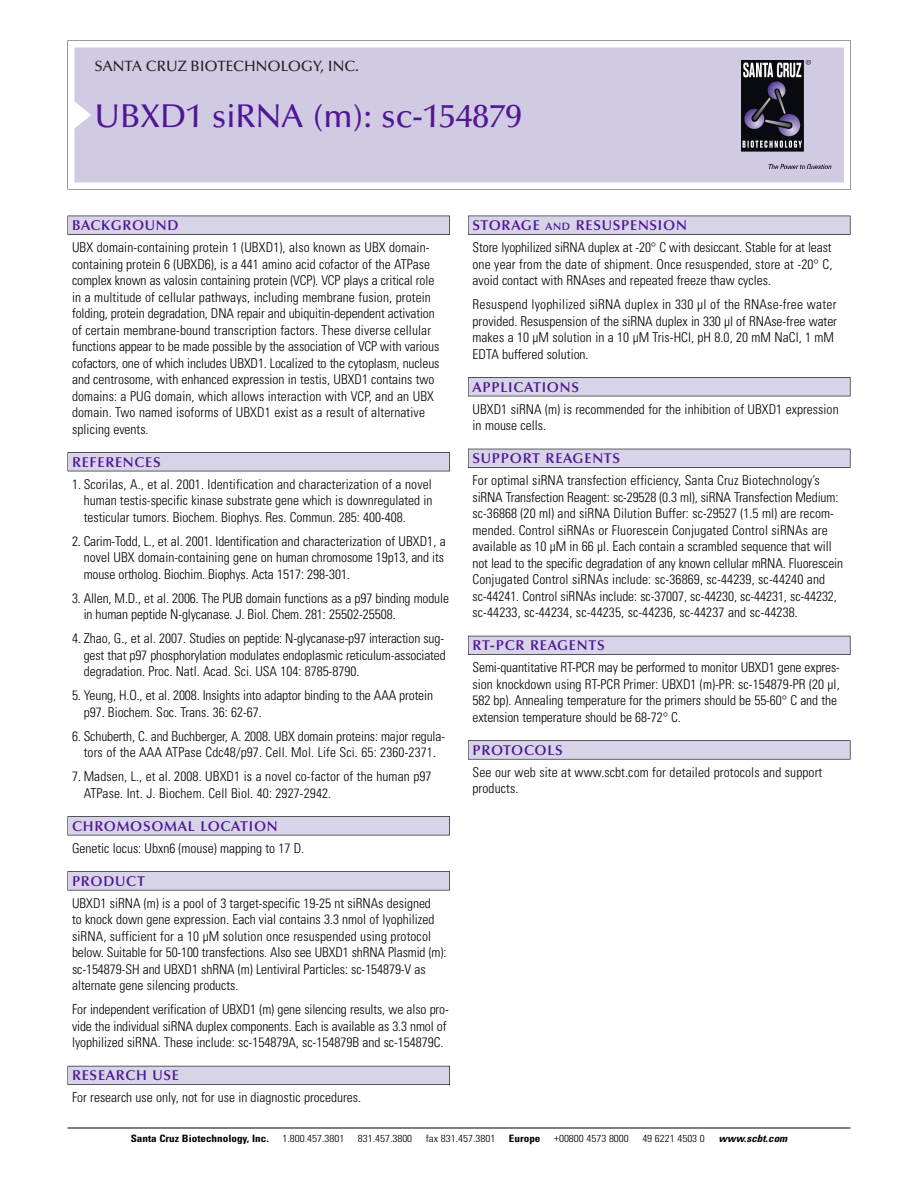
<style>
.page{position:relative;width:918px;height:1188px;background:#fff}
.page>*{position:absolute;margin:0;border:0;box-sizing:border-box;transform-origin:0 0}
.t1{font:500 33px "Optima";color:#511695}
.t2{font:500 15px "Optima";color:#231f20}
.t3{font:600 14.25px "Optima";letter-spacing:.05em;color:#511695}
.t4{font:300 condensed 13.5px/16.5px "Univers";color:#000}
.t5{font:300 condensed 10.2px "Univers";color:#000;scale:1.1 1}
.t6{font:700 condensed 10.2px "Univers";color:#000;scale:1.1 1}
.t7{font:italic 700 condensed 10.2px "Univers";color:#000;scale:1.1 1}
.s1{font-size:10.65px}
</style>
<div class="page">
<svg style="left:74px;top:41px;width:777px;height:148px"></svg>
<div style="left:74px;top:47px;width:770px;height:135px;background:#d1cae3"></div>
<img style="left:741px;top:60px;width:90px;height:108px">
<div style="left:68px;top:216px;width:382px;height:19px;background:#535256"></div>
<div style="left:68px;top:216px;width:381px;height:18px;background:#d7d4e8"></div>
<div style="left:68px;top:452px;width:382px;height:19px;background:#515155"></div>
<div style="left:68px;top:453px;width:381px;height:18px;background:#d7d4e8"></div>
<div style="left:68px;top:816px;width:382px;height:19px;background:#545357"></div>
<div style="left:68px;top:817px;width:381px;height:18px;background:#d7d4e8"></div>
<div style="left:68px;top:871px;width:382px;height:19px;background:#575659"></div>
<div style="left:68px;top:872px;width:381px;height:18px;background:#d7d4e8"></div>
<div style="left:68px;top:1066px;width:382px;height:19px;background:#595860"></div>
<div style="left:68px;top:1066px;width:381px;height:18px;background:#d7d4e8"></div>
<div style="left:468px;top:216px;width:382px;height:19px;background:#535256"></div>
<div style="left:468px;top:216px;width:382px;height:18px;background:#d7d4e8"></div>
<div style="left:468px;top:377px;width:382px;height:19px;background:#515155"></div>
<div style="left:468px;top:378px;width:382px;height:18px;background:#d7d4e8"></div>
<div style="left:468px;top:449px;width:382px;height:19px;background:#515057"></div>
<div style="left:468px;top:449px;width:382px;height:18px;background:#d7d4e8"></div>
<div style="left:468px;top:636px;width:382px;height:19px;background:#535259"></div>
<div style="left:468px;top:636px;width:382px;height:18px;background:#d7d4e8"></div>
<svg style="left:468px;top:740px;width:382px;height:20px"></svg>
<div style="left:468px;top:741px;width:382px;height:18px;background:#d7d4e8"></div>
<hr style="left:68px;top:1128px;width:782px;height:1px;background:#000">
<p class="t2" style="left:94px;top:60px;width:266px">SANTA CRUZ BIOTECHNOLOGY, INC.</p>
<p class="t1" style="left:94px;top:102px;width:429px">UBXD1 siRNA (m): sc-154879</p>
<p class="t3" style="left:72px;top:219px;width:108px">BACKGROUND</p>
<p class="t4" style="left:72px;top:240px;width:369px">UBX domain-containing protein 1 (UBXD1), also known as UBX domain&shy;containing protein 6 (UBXD6), is a 441 amino acid cofactor of the ATPase complex known as valosin containing protein (VCP). VCP plays a critical role in a multitude of cellular pathways, including membrane fusion, protein folding, protein degradation, DNA repair and ubiquitin-dependent activation of certain membrane-bound transcription factors. These diverse cellular functions appear to be made possible by the association of VCP with various cofactors, one of which includes UBXD1. Localized to the cytoplasm, nucleus and centrosome, with enhanced expression in testis, UBXD1 contains two domains: a PUG domain, which allows interaction with VCP, and an UBX domain. Two named isoforms of UBXD1 exist as a result of alternative splicing events.</p>
<p class="t3" style="left:72px;top:456px;width:90px">REFERENCES</p>
<p class="t4" style="left:84px;top:477px;width:350px;text-align:justify;text-indent:-12px">1. Scorilas, A., et al. 2001. Identification and characterization of a novel human testis-specific kinase substrate gene which is downregulated in testicular tumors. Biochem. Biophys. Res. Commun. 285: 400-408.</p>
<p class="t4" style="left:84px;top:534px;width:364px;text-indent:-12px">2. Carim-Todd, L., et al. 2001. Identification and characterization of UBXD1, a novel UBX domain-containing gene on human chromosome 19p13, and its mouse ortholog. Biochim. Biophys. Acta 1517: 298-301.</p>
<p class="t4" style="left:84px;top:591px;width:367px;text-indent:-12px">3. Allen, M.D., et al. 2006. The PUB domain functions as a p97 binding module in human peptide N-glycanase. J. Biol. Chem. 281: 25502-25508.</p>
<p class="t4" style="left:84px;top:631px;width:364px;text-indent:-12px">4. Zhao, G., et al. 2007. Studies on peptide: N-glycanase-p97 interaction sug&shy;gest that p97 phosphorylation modulates endoplasmic reticulum-associated degradation. Proc. Natl. Acad. Sci. USA 104: 8785-8790.</p>
<p class="t4" style="left:84px;top:688px;width:351px;text-indent:-12px">5. Yeung, H.O., et al. 2008. Insights into adaptor binding to the AAA protein p97. Biochem. Soc. Trans. 36: 62-67.</p>
<p class="t4" style="left:72px;top:729px;width:375px;text-align:center">6. Schuberth, C. and Buchberger, A. 2008. UBX domain proteins: major regula&shy;tors of the AAA ATPase Cdc48/p97. Cell. Mol. Life Sci. 65: 2360-2371.</p>
<p class="t4" style="left:84px;top:769px;width:349px;text-indent:-12px">7. Madsen, L., et al. 2008. UBXD1 is a novel co-factor of the human p97<br>ATPase. Int. J. Biochem. Cell Biol. 40: 2927-2942.</p>
<p class="t3" style="left:72px;top:820px;width:207px">CHROMOSOMAL LOCATION</p>
<p class="t4" style="left:72px;top:841px;width:234px">Genetic locus: Ubxn6 (mouse) mapping to 17 D.</p>
<p class="t3" style="left:72px;top:875px;width:74px">PRODUCT</p>
<p class="t4" style="left:72px;top:896px;width:376px">UBXD1 siRNA (m) is a pool of 3 target-specific 19-25 nt siRNAs designed<br>to knock down gene expression. Each vial contains 3.3 nmol of lyophilized siRNA, sufficient for a 10 µM solution once resuspended using protocol below. Suitable for 50-100 transfections. Also see UBXD1 shRNA Plasmid (m): sc-154879-SH and UBXD1 shRNA (m) Lentiviral Particles: sc-154879-V as alternate gene silencing products.</p>
<p class="t4" style="left:72px;top:1003px;width:378px">For independent verification of UBXD1 (m) gene silencing results, we also pro&shy;vide the individual siRNA duplex components. Each is available as 3.3 nmol of lyophilized siRNA. These include: sc-154879A, sc-154879B and sc-154879C.</p>
<p class="t3" style="left:72px;top:1069px;width:109px">RESEARCH USE</p>
<p class="t4" style="left:72px;top:1091px;width:291px">For research use only, not for use in diagnostic procedures.</p>
<p class="t3" style="left:473px;top:219px;width:216px">STORAGE <span class="s1">AND</span> RESUSPENSION</p>
<p class="t4" style="left:473px;top:240px;width:361px;text-align:justify">Store lyophilized siRNA duplex at -20° C with desiccant. Stable for at least one year from the date of shipment. Once resuspended, store at -20° C, avoid contact with RNAses and repeated freeze thaw cycles.</p>
<p class="t4" style="left:473px;top:297px;width:366px">Resuspend lyophilized siRNA duplex in 330 µl of the RNAse-free water provided. Resuspension of the siRNA duplex in 330 µl of RNAse-free water makes a 10 µM solution in a 10 µM Tris-HCl, pH 8.0, 20 mM NaCl, 1 mM EDTA buffered solution.</p>
<p class="t3" style="left:473px;top:381px;width:108px">APPLICATIONS</p>
<p class="t4" style="left:473px;top:402px;width:368px">UBXD1 siRNA (m) is recommended for the inhibition of UBXD1 expression in mouse cells.</p>
<p class="t3" style="left:473px;top:452px;width:149px">SUPPORT REAGENTS</p>
<p class="t4" style="left:473px;top:474px;width:372px">For optimal siRNA transfection efficiency, Santa Cruz Biotechnology’s siRNA Transfection Reagent: sc-29528 (0.3 ml), siRNA Transfection Medium: sc-36868 (20 ml) and siRNA Dilution Buffer: sc-29527 (1.5 ml) are recom&shy;mended. Control siRNAs or Fluorescein Conjugated Control siRNAs are available as 10 µM in 66 µl. Each contain a scrambled sequence that will not lead to the specific degradation of any known cellular mRNA. Fluorescein Conjugated Control siRNAs include: sc-36869, sc-44239, sc-44240 and sc-44241. Control siRNAs include: sc-37007, sc-44230, sc-44231, sc-44232, sc-44233, sc-44234, sc-44235, sc-44236, sc-44237 and sc-44238.</p>
<p class="t3" style="left:473px;top:639px;width:134px">RT-PCR REAGENTS</p>
<p class="t4" style="left:473px;top:661px;width:369px">Semi-quantitative RT-PCR may be performed to monitor UBXD1 gene expres&shy;sion knockdown using RT-PCR Primer: UBXD1 (m)-PR: sc-154879-PR (20 µl, 582 bp). Annealing temperature for the primers should be 55-60° C and the extension temperature should be 68-72° C.</p>
<p class="t3" style="left:473px;top:744px;width:92px">PROTOCOLS</p>
<p class="t4" style="left:473px;top:765px;width:351px">See our web site at www.scbt.com for detailed protocols and support products.</p>
<p class="t6" style="left:131px;top:1135px;width:127px">Santa Cruz Biotechnology, Inc.</p>
<p class="t5" style="left:282px;top:1135px;width:58px">1.800.457.3801</p>
<p class="t5" style="left:358px;top:1135px;width:51px">831.457.3800</p>
<p class="t5" style="left:426px;top:1135px;width:65px">fax 831.457.3801</p>
<p class="t6" style="left:509px;top:1135px;width:30px">Europe</p>
<p class="t5" style="left:554px;top:1135px;width:69px">+00800 4573 8000</p>
<p class="t5" style="left:642px;top:1135px;width:58px">49 6221 4503 0</p>
<p class="t7" style="left:719px;top:1135px;width:66px">www.scbt.com</p>
</div>
